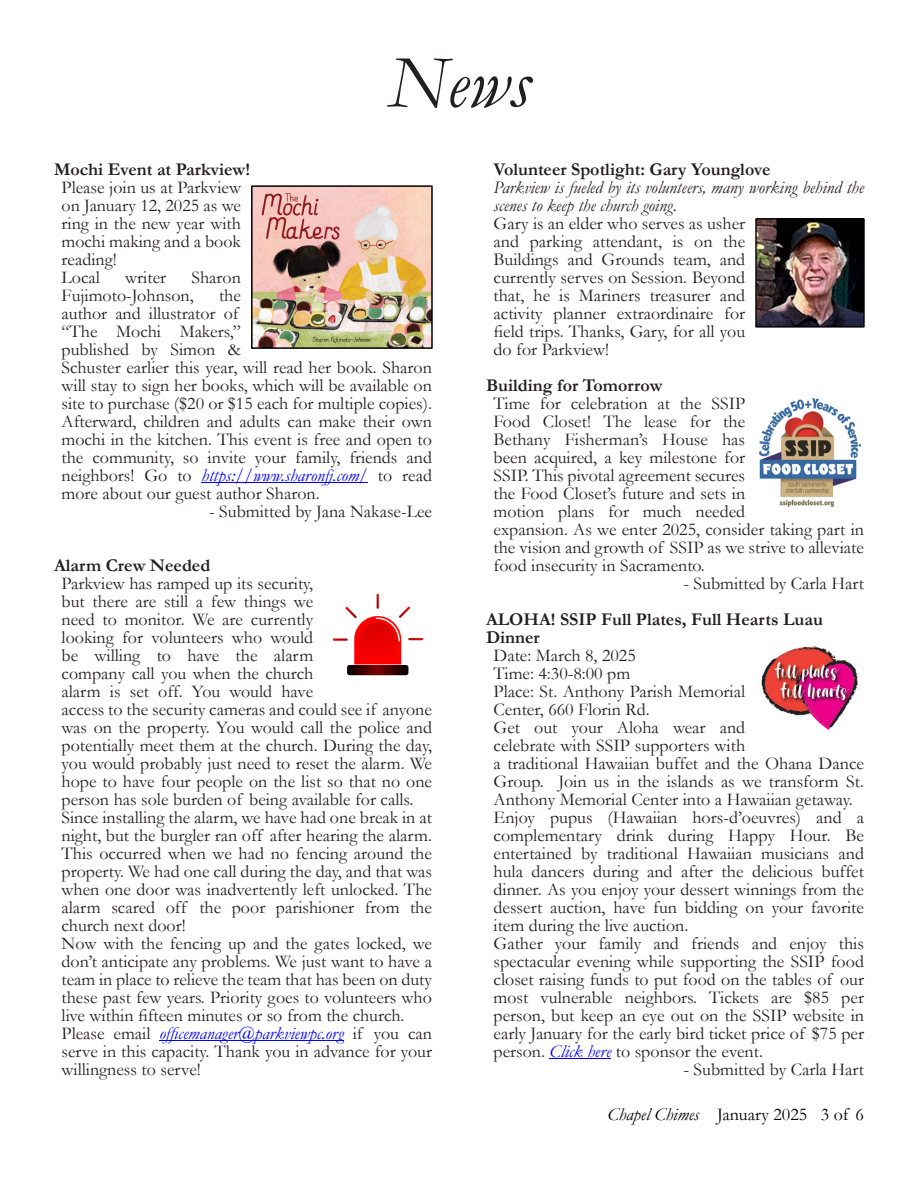
<style>
.page{position:relative;width:918px;height:1188px;background:#fff}
.page>*{position:absolute;margin:0;border:0;box-sizing:border-box;transform-origin:0 0}
.t1{font:italic 75px "Garamond";color:#231f20}
.t2{font:18px/18px "Garamond";color:#231f20}
.t3{font:700 18px/18px "Garamond";color:#231f20}
.t4{font:italic 18px/18px "Garamond";color:#231f20}
.t5{font:18px "Garamond";color:#000}
.s1{font-style:italic;color:#00f}
.s2{font-style:italic}
</style>
<div class="page">
<hr style="left:202px;top:482px;width:166px;height:1px;background:#00f">
<hr style="left:159px;top:1040px;width:185px;height:1px;background:#00f">
<img style="left:254px;top:188px;width:176px;height:158px">
<div style="left:251px;top:185px;width:182px;height:164px;border:2px solid #000"></div>
<hr style="left:550px;top:1058px;width:61px;height:1px;background:#00f">
<img style="left:757px;top:220px;width:106px;height:106px">
<div style="left:755px;top:218px;width:110px;height:110px;border:1px solid #080000"></div>
<img style="left:761px;top:646px;width:97px;height:84px">
<img style="left:760px;top:399px;width:100px;height:108px">
<img style="left:332px;top:593px;width:92px;height:83px">
<h1 class="t1" style="left:388px;top:57px;width:144px">News</h1>
<p class="t3" style="left:54px;top:162px;width:198px">Mochi Event at Parkview!</p>
<p class="t2" style="left:62px;top:180px;width:181px">Please join us at Parkview on January 12, 2025 as we ring in the new year with mochi making and a book reading!<br>Local</p>
<p class="t2" style="left:62px;top:270px;width:181px;text-indent:130px">Sharon<br>Fujimoto-Johnson,</p>
<p class="t2" style="left:125px;top:270px;width:42px">writer</p>
<p class="t2" style="left:62px;top:288px;width:372px;text-indent:158px">the<br>author and illustrator of<br>“The Mochi Makers,”<br>published by Simon &amp;<br>Schuster earlier this year, will read her book. Sharon will stay to sign her books, which will be available on site to purchase ($20 or $15 each for multiple copies).<br>Afterward, children and adults can make their own mochi in the kitchen. This event is free and open to the community, so invite your family, friends and neighbors! Go to <span class="s1">https://www.sharonfj.com/</span> to read more about our guest author Sharon.</p>
<p class="t2" style="left:209px;top:504px;width:224px">- Submitted by Jana Nakase-Lee</p>
<p class="t3" style="left:54px;top:558px;width:158px">Alarm Crew Needed</p>
<p class="t2" style="left:62px;top:576px;width:372px">Parkview has ramped up its security,<br>but there are still a few things we<br>need to monitor. We are currently<br>looking for volunteers who would<br>be willing to have the alarm<br>company call you when the church<br>alarm is set off. You would have<br>access to the security cameras and could see if anyone was on the property. You would call the police and potentially meet them at the church. During the day, you would probably just need to reset the alarm. We hope to have four people on the list so that no one person has sole burden of being available for calls.<br>Since installing the alarm, we have had one break in at night, but the burgler ran off after hearing the alarm.<br>This occurred when we had no fencing around the property. We had one call during the day, and that was when one door was inadvertently left unlocked. The alarm scared off the poor parishioner from the church next door!<br>Now with the fencing up and the gates locked, we don’t anticipate any problems. We just want to have a team in place to relieve the team that has been on duty these past few years. Priority goes to volunteers who live within fifteen minutes or so from the church.<br>Please email <span class="s1">officemanager@parkviewpc.org</span> if you can serve in this capacity. Thank you in advance for your willingness to serve!</p>
<p class="t3" style="left:494px;top:162px;width:278px">Volunteer Spotlight: Gary Younglove</p>
<p class="t4" style="left:494px;top:180px;width:372px">Parkview is fueled by its volunteers, many working behind the scenes to keep the church going.</p>
<p class="t2" style="left:494px;top:216px;width:253px;text-align:justify">Gary is an elder who serves as usher and parking attendant, is on the Buildings and Grounds team, and currently serves on Session. Beyond that, he is Mariners treasurer and activity planner extraordinaire for field trips. Thanks, Gary, for all you do for Parkview!</p>
<p class="t3" style="left:486px;top:378px;width:178px">Building for Tomorrow</p>
<p class="t2" style="left:494px;top:396px;width:372px">Time for celebration at the SSIP<br>Food Closet! The lease for the<br>Bethany Fisherman’s House has<br>been acquired, a key milestone for<br>SSIP. This pivotal agreement secures<br>the Food Closet’s future and sets in<br>motion plans for much needed<br>expansion. As we enter 2025, consider taking part in the vision and growth of SSIP as we strive to alleviate food insecurity in Sacramento.</p>
<p class="t2" style="left:684px;top:576px;width:182px">- Submitted by Carla Hart</p>
<p class="t3" style="left:486px;top:612px;width:338px">ALOHA! SSIP Full Plates, Full Hearts Luau<br>Dinner</p>
<p class="t2" style="left:494px;top:648px;width:372px">Date: March 8, 2025<br>Time: 4:30-8:00 pm<br>Place: St. Anthony Parish Memorial<br>Center, 660 Florin Rd.<br>Get out your Aloha wear and<br>celebrate with SSIP supporters with<br>a traditional Hawaiian buffet and the Ohana Dance Group. Join us in the islands as we transform St.<br>Anthony Memorial Center into a Hawaiian getaway.<br>Enjoy pupus (Hawaiian hors-d’oeuvres) and a complementary drink during Happy Hour. Be entertained by traditional Hawaiian musicians and hula dancers during and after the delicious buffet dinner. As you enjoy your dessert winnings from the dessert auction, have fun bidding on your favorite item during the live auction.<br>Gather your family and friends and enjoy this spectacular evening while supporting the SSIP food closet raising funds to put food on the tables of our most vulnerable neighbors. Tickets are $85 per person, but keep an eye out on the SSIP website in early January for the early bird ticket price of $75 per person. <span class="s1">Click here</span> to sponsor the event.</p>
<p class="t2" style="left:684px;top:1062px;width:182px">- Submitted by Carla Hart</p>
<p class="t5" style="left:608px;top:1108px;width:258px"><span class="s2">Chapel Chimes</span> January 2025 3 of 6</p>
</div>
